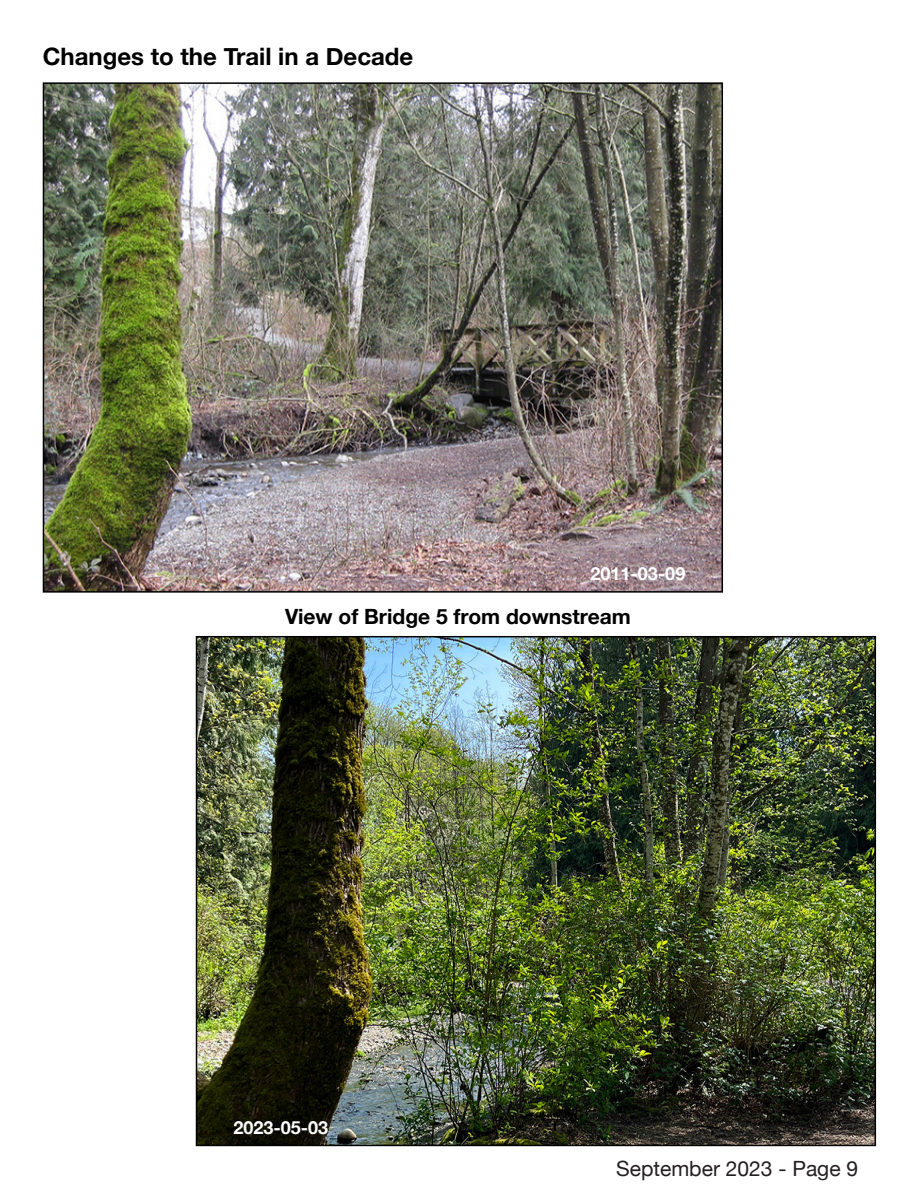
<style>
.page{position:relative;width:918px;height:1188px;background:#fff}
.page>*{position:absolute;margin:0;border:0;box-sizing:border-box;transform-origin:0 0}
.t1{font:700 24px "Helvetica Neue";color:#000}
.t2{font:700 21px "Helvetica Neue";color:#000}
.t3{font:21px "Helvetica Neue";color:#231f20}
.t4{font:700 18px "Helvetica Neue";color:#fff}
</style>
<div class="page">
<img style="left:199px;top:639px;width:674px;height:504px">
<div style="left:196px;top:636px;width:680px;height:510px;border:2px solid #000"></div>
<img style="left:46px;top:85px;width:674px;height:505px">
<div style="left:43px;top:82px;width:680px;height:511px;border:2px solid #000"></div>
<p class="t1" style="left:43px;top:38px;width:372px">Changes to the Trail in a Decade</p>
<p class="t4" style="left:591px;top:559px;width:96px">2011-03-09</p>
<p class="t2" style="left:285px;top:600px;width:347px">View of Bridge 5 from downstream</p>
<p class="t4" style="left:233px;top:1113px;width:96px">2023-05-03</p>
<p class="t3" style="left:616px;top:1154px;width:243px">September 2023 - Page 9</p>
</div>
